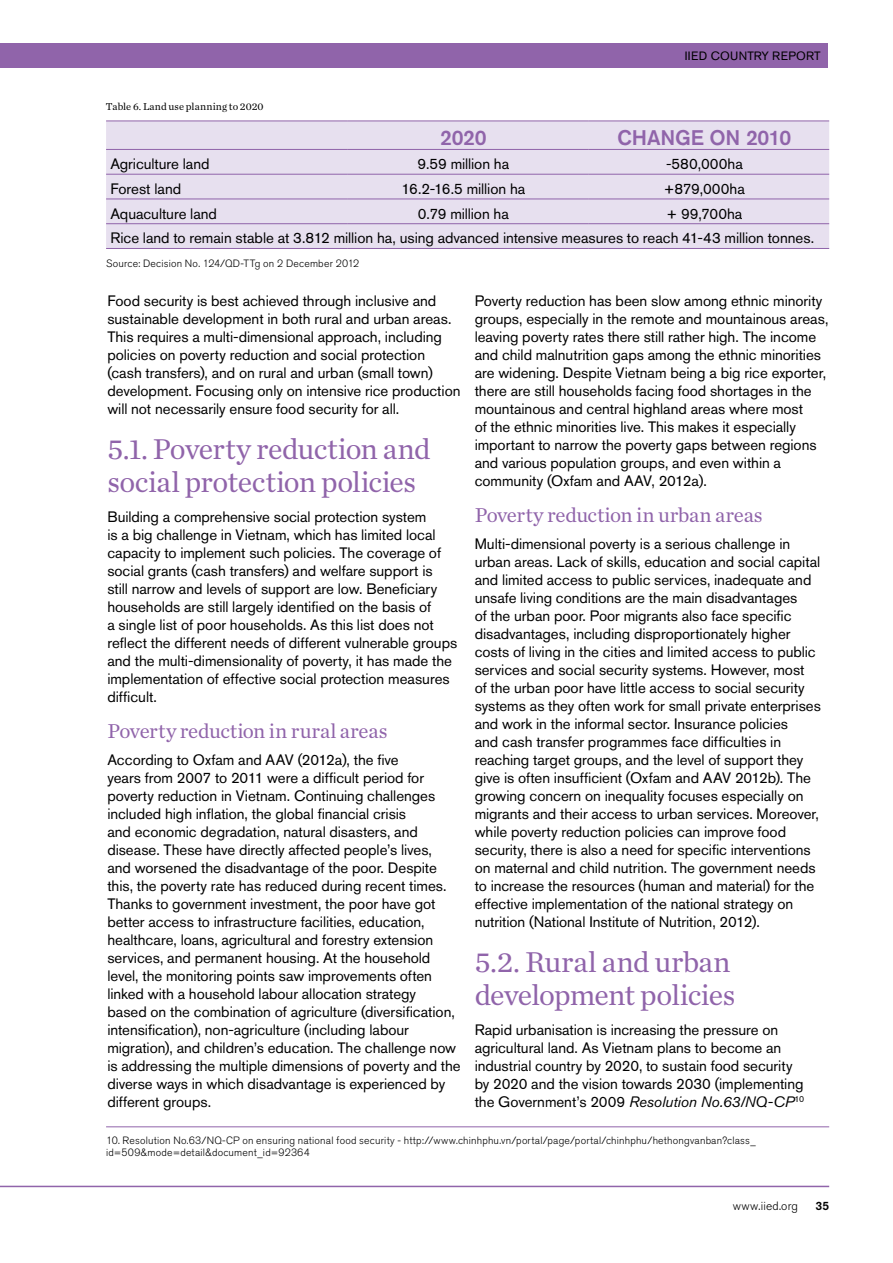
<style>
.page{position:relative;width:893px;height:1263px;background:#fff}
.page>*{position:absolute;margin:0;border:0;box-sizing:border-box;transform-origin:0 0}
.t1{font:30px/33px "Chronicle Text G1";letter-spacing:-.02em;color:#9064aa}
.t2{font:21px "Chronicle Text G1";letter-spacing:-.01em;color:#9064aa}
.t3{font:500 21px "Akzidenz Grotesk BE";letter-spacing:-.01em;color:#9064aa}
.t4{font:15px/18px "Akzidenz Grotesk BE";letter-spacing:-.005em;color:#000}
.t5{font:12px "Akzidenz Grotesk BE";letter-spacing:.02em;color:#000}
.t6{font:300 12px "Akzidenz Grotesk BE";letter-spacing:.015em;color:#000}
.t7{font:500 12px "Akzidenz Grotesk BE";color:#000}
.t8{font:300 10.5px/12px "Akzidenz Grotesk BE";letter-spacing:.02em;color:#000}
.t9{font:10.5px "Chronicle Text G1";letter-spacing:.01em;color:#000}
.s1{font-style:italic}
</style>
<div class="page">
<div style="left:0;top:43px;width:828px;height:24px;background:#9064aa"></div>
<hr style="left:0;top:1186px;width:829px;height:1px;background:#9064aa">
<div style="left:106px;top:122px;width:723px;height:126px;background:#e7e0ef"></div>
<hr style="left:106px;top:121px;width:241px;height:1px;background:#9064aa">
<hr style="left:347px;top:121px;width:241px;height:1px;background:#9064aa">
<hr style="left:588px;top:121px;width:241px;height:1px;background:#9064aa">
<hr style="left:106px;top:149px;width:241px;height:1px;background:#9064aa">
<hr style="left:347px;top:149px;width:241px;height:1px;background:#9064aa">
<hr style="left:588px;top:149px;width:241px;height:1px;background:#9064aa">
<hr style="left:106px;top:174px;width:241px;height:1px;background:#9064aa">
<hr style="left:347px;top:174px;width:241px;height:1px;background:#9064aa">
<hr style="left:588px;top:174px;width:241px;height:1px;background:#9064aa">
<hr style="left:106px;top:199px;width:241px;height:1px;background:#9064aa">
<hr style="left:347px;top:199px;width:241px;height:1px;background:#9064aa">
<hr style="left:588px;top:199px;width:241px;height:1px;background:#9064aa">
<hr style="left:106px;top:223px;width:241px;height:1px;background:#9064aa">
<hr style="left:347px;top:223px;width:241px;height:1px;background:#9064aa">
<hr style="left:588px;top:223px;width:241px;height:1px;background:#9064aa">
<hr style="left:106px;top:248px;width:241px;height:1px;background:#9064aa">
<hr style="left:347px;top:248px;width:241px;height:1px;background:#9064aa">
<hr style="left:588px;top:248px;width:241px;height:1px;background:#9064aa">
<hr style="left:106px;top:1126px;width:723px;height:1px;background:#9064aa">
<p class="t9" style="left:106px;top:99px;width:159px">Table 6. Land use planning to 2020</p>
<p class="t5" style="left:685px;top:48px;width:137px">IIED COUNTRY REPORT</p>
<h2 class="t3" style="left:440px;top:125px;width:48px">2020</h2>
<h2 class="t3" style="left:617px;top:125px;width:175px">CHANGE ON 2010</h2>
<p class="t4" style="left:110px;top:155px;width:101px">Agriculture land</p>
<p class="t4" style="left:418px;top:155px;width:93px">9.59 million ha</p>
<p class="t4" style="left:666px;top:155px;width:78px">-580,000ha</p>
<p class="t4" style="left:110px;top:180px;width:72px">Forest land</p>
<p class="t4" style="left:401px;top:180px;width:125px">16.2-16.5 million ha</p>
<p class="t4" style="left:664px;top:180px;width:82px">+879,000ha</p>
<p class="t4" style="left:110px;top:204px;width:108px">Aquaculture land</p>
<p class="t4" style="left:418px;top:204px;width:92px">0.79 million ha</p>
<p class="t4" style="left:110px;top:201px;width:705px;line-height:24.8px;text-indent:556px">+ 99,700ha<br>Rice land to remain stable at 3.812 million ha, using advanced intensive measures to reach 41-43 million tonnes.</p>
<p class="t8" style="left:106px;top:257px;width:255px">Source: Decision No. 124/QD-TTg on 2 December 2012</p>
<p class="t4" style="left:107px;top:292px;width:355px">Food security is best achieved through inclusive and sustainable development in both rural and urban areas.<br>This requires a multi-dimensional approach, including policies on poverty reduction and social protection (cash transfers), and on rural and urban (small town) development. Focusing only on intensive rice production will not necessarily ensure food security for all.</p>
<h1 class="t1" style="left:107px;top:431px;width:325px">5.1. Poverty reduction and social protection policies</h1>
<p class="t4" style="left:107px;top:508px;width:351px">Building a comprehensive social protection system<br>is a big challenge in Vietnam, which has limited local capacity to implement such policies. The coverage of social grants (cash transfers) and welfare support is<br>still narrow and levels of support are low. Beneficiary households are still largely identified on the basis of<br>a single list of poor households. As this list does not reflect the different needs of different vulnerable groups and the multi-dimensionality of poverty, it has made the implementation of effective social protection measures difficult.</p>
<h2 class="t2" style="left:107px;top:715px;width:282px">Poverty reduction in rural areas</h2>
<p class="t4" style="left:107px;top:751px;width:355px">According to Oxfam and AAV (2012a), the five<br>years from 2007 to 2011 were a difficult period for poverty reduction in Vietnam. Continuing challenges included high inflation, the global financial crisis<br>and economic degradation, natural disasters, and disease. These have directly affected people’s lives,<br>and worsened the disadvantage of the poor. Despite this, the poverty rate has reduced during recent times.<br>Thanks to government investment, the poor have got better access to infrastructure facilities, education, healthcare, loans, agricultural and forestry extension services, and permanent housing. At the household level, the monitoring points saw improvements often linked with a household labour allocation strategy<br>based on the combination of agriculture (diversification, intensification), non-agriculture (including labour migration), and children’s education. The challenge now is addressing the multiple dimensions of poverty and the diverse ways in which disadvantage is experienced by different groups.</p>
<p class="t4" style="left:475px;top:292px;width:355px">Poverty reduction has been slow among ethnic minority groups, especially in the remote and mountainous areas, leaving poverty rates there still rather high. The income and child malnutrition gaps among the ethnic minorities are widening. Despite Vietnam being a big rice exporter, there are still households facing food shortages in the mountainous and central highland areas where most<br>of the ethnic minorities live. This makes it especially important to narrow the poverty gaps between regions and various population groups, and even within a community (Oxfam and AAV, 2012a).</p>
<h2 class="t2" style="left:475px;top:499px;width:290px">Poverty reduction in urban areas</h2>
<p class="t4" style="left:475px;top:535px;width:348px">Multi-dimensional poverty is a serious challenge in urban areas. Lack of skills, education and social capital and limited access to public services, inadequate and unsafe living conditions are the main disadvantages<br>of the urban poor. Poor migrants also face specific disadvantages, including disproportionately higher costs of living in the cities and limited access to public services and social security systems. However, most<br>of the urban poor have little access to social security systems as they often work for small private enterprises and work in the informal sector. Insurance policies<br>and cash transfer programmes face difficulties in reaching target groups, and the level of support they give is often insufficient (Oxfam and AAV 2012b). The growing concern on inequality focuses especially on migrants and their access to urban services. Moreover, while poverty reduction policies can improve food security, there is also a need for specific interventions on maternal and child nutrition. The government needs to increase the resources (human and material) for the effective implementation of the national strategy on nutrition (National Institute of N utrition, 2012).</p>
<h1 class="t1" style="left:475px;top:944px;width:262px">5.2. Rural and urban development policies</h1>
<p class="t4" style="left:475px;top:1021px;width:331px">Rapid urbanisation is increasing the pressure on agricultural land. As Vietnam plans to become an industrial country by 2020, to sustain food security by 2020 and the vision towards 2030 (implementing the Government’s 2009 <span class="s1">Resolution No.63/NQ-CP</span><sup>10</sup></p>
<p class="t8" style="left:106px;top:1135px;width:651px">10. Resolution No.63/NQ-CP on ensuring national food security - http://www.chinhphu.vn/portal/page/portal/chinhphu/hethongvanban?class_ id=509&amp;mode=detail&amp;document_id=92364</p>
<p class="t6" style="left:733px;top:1199px;width:67px">www.iied.org</p>
<p class="t7" style="left:815px;top:1199px;width:15px">35</p>
</div>
